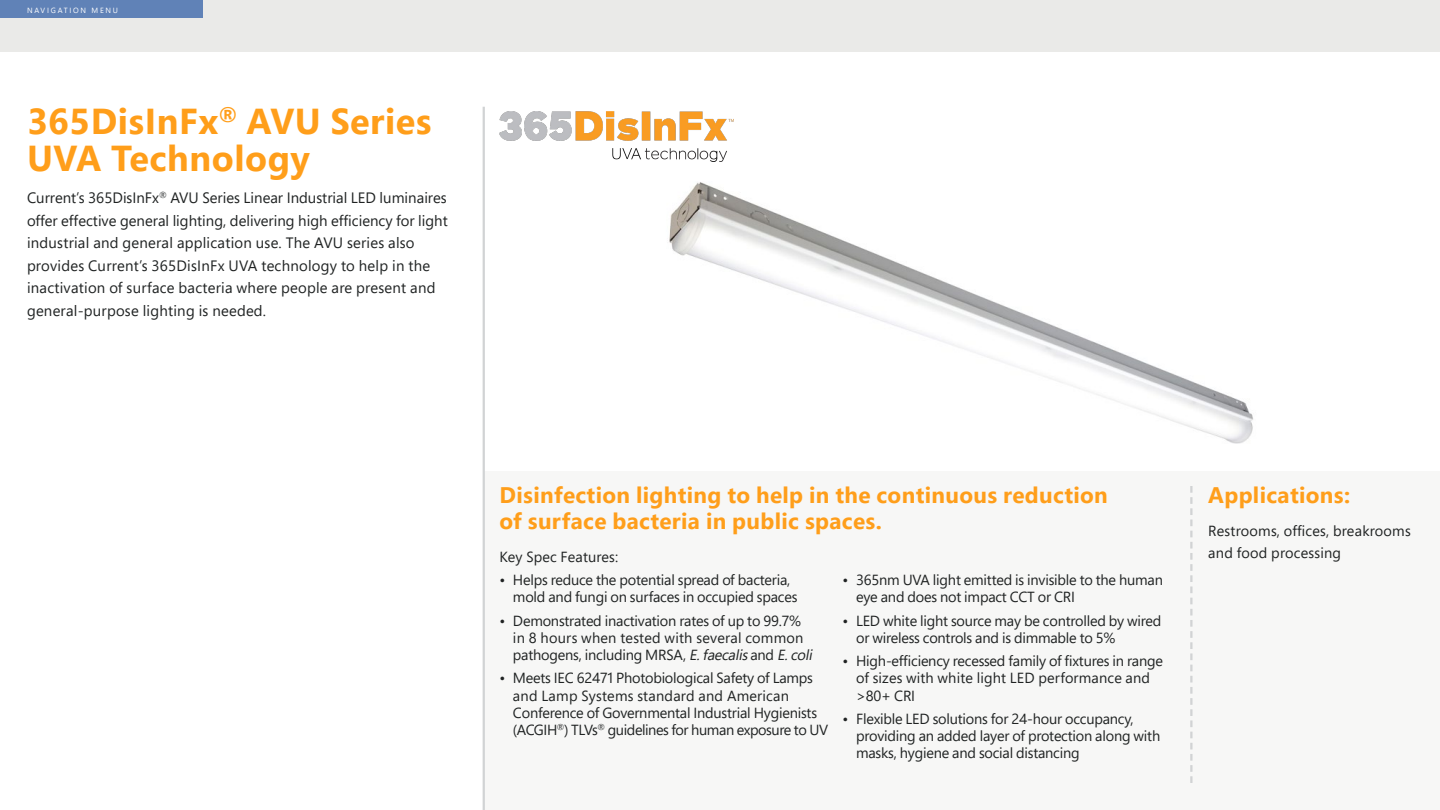
<style>
.page{position:relative;width:1440px;height:810px;background:#fff}
.page>*{position:absolute;margin:0;border:0;box-sizing:border-box;transform-origin:0 0}
.t1{font:700 36px/36.8px "Segoe Pro";letter-spacing:.015em;color:#ff9e1a}
.t2{font:700 22.5px/26.2px "Segoe Pro";letter-spacing:.015em;color:#ff9e1a}
.t3{font:15px/22.5px "Segoe Pro";letter-spacing:.015em;color:#202323}
.t4{font:14.62px/17.2px "Segoe Pro";letter-spacing:-.015em;color:#202323}
.t5{font:14.62px/22.5px "Segoe Pro";letter-spacing:.015em;color:#202323}
.t6{font:14.62px "Segoe Pro";letter-spacing:.01em;color:#202323}
.t7{font:7.5px "Segoe UI";letter-spacing:.235em;color:#fff}
.s1{font-style:italic}
</style>
<div class="page">
<div style="left:0;top:0;width:1440px;height:52px;background:#eaeae8"></div>
<div style="left:484px;top:471px;width:956px;height:339px;background:#f7f7f6"></div>
<hr style="left:483px;top:107px;width:2px;height:703px;background:#d1d3d4">
<svg style="left:1190px;top:486px;width:2px;height:297px"></svg>
<img style="left:669px;top:182px;width:584px;height:262px">
<img style="left:499px;top:111px;width:234px;height:50px">
<div style="left:0;top:0;width:203px;height:18px;background:#6082b7"></div>
<p class="t7" style="left:27px;top:3px;width:92px">NAVIGATION MENU</p>
<h1 class="t1" style="left:27px;top:102px;width:406px">365DisInFx<sup>®</sup> AVU Series<br>UVA Technology</h1>
<p class="t3" style="left:27px;top:186px;width:422px">Current’s 365DisInFx<sup>®</sup> AVU Series Linear Industrial LED luminaires offer effective general lighting, delivering high efficiency for light industrial and general application use. The AVU series also provides Current’s 365DisInFx UVA technology to help in the inactivation of surface bacteria where people are present and general-purpose lighting is needed.</p>
<h2 class="t2" style="left:500px;top:481px;width:610px">Disinfection lighting to help in the continuous reduction of surface bacteria in public spaces.</h2>
<p class="t6" style="left:500px;top:547px;width:120px">Key Spec Features:</p>
<p class="t4" style="left:513px;top:571px;width:286px;text-indent:-13px">• Helps reduce the potential spread of bacteria, mold and fungi on surfaces in occupied spaces</p>
<p class="t4" style="left:513px;top:612px;width:304px;text-indent:-13px">• Demonstrated inactivation rates of up to 99.7% in 8 hours when tested with several common pathogens, including MRSA, <span class="s1">E.faecalis</span>and <span class="s1">E.coli</span></p>
<p class="t4" style="left:513px;top:669px;width:317px;text-indent:-13px">• Meets IEC 62471 Photobiological Safety of Lamps and Lamp Systems standard and American Conference of Governmental Industrial Hygienists (ACGIH<sup>®</sup>) TLVs<sup>®</sup> guidelines for human exposure to UV</p>
<p class="t4" style="left:856px;top:571px;width:308px;text-indent:-13px">• 365nm UVA light emitted is invisible to the human eye and does not impact CCT or CRI</p>
<p class="t4" style="left:856px;top:612px;width:307px;text-indent:-13px">• LED white light source may be controlled by wired or wireless controls and is dimmable to 5%</p>
<p class="t4" style="left:856px;top:652px;width:308px;text-indent:-13px">• High-efficiency recessed family of fixtures in range of sizes with white light LED performance and &gt;80+ CRI</p>
<p class="t4" style="left:856px;top:710px;width:306px;text-indent:-13px">• Flexible LED solutions for 24-hour occupancy, providing an added layer of protection along with masks, hygiene and social distancing</p>
<h2 class="t2" style="left:1208px;top:481px;width:143px">Applications:</h2>
<p class="t5" style="left:1208px;top:519px;width:204px">Restrooms, offices, breakrooms and food processing</p>
</div>
